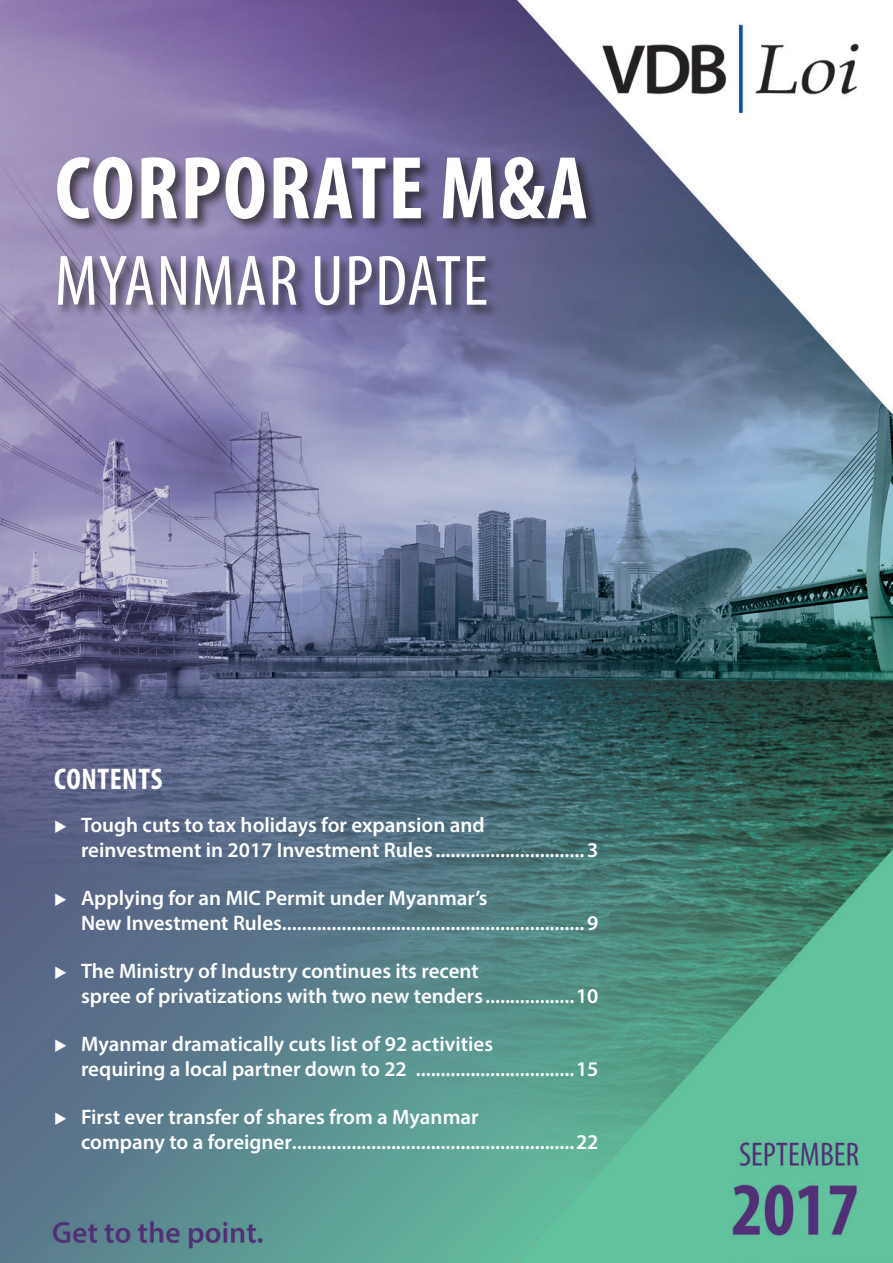
<style>
.page{position:relative;width:893px;height:1263px;background:#fff}
.page>*{position:absolute;margin:0;border:0;box-sizing:border-box;transform-origin:0 0}
.t1{font:700 condensed 90px "Myriad Pro";letter-spacing:.02em;color:#fff}
.t2{font:condensed 72px "Myriad Pro";letter-spacing:.02em;color:#fff}
.TOC_style{font:700 condensed 30px "Myriad Pro";letter-spacing:.02em;color:#fff}
.t3{font:600 21px/25.2px "Myriad Pro";color:#fff}
</style>
<div class="page">
<img style="left:0;top:0;width:893px;height:1263px">
<div style="left:55px;top:155px;width:545px;height:164px;background:#231f20;opacity:.75"></div>
<svg style="left:55px;top:820px;width:11px;height:13px"></svg>
<svg style="left:55px;top:893px;width:11px;height:13px"></svg>
<svg style="left:55px;top:966px;width:11px;height:13px"></svg>
<svg style="left:55px;top:1039px;width:11px;height:13px"></svg>
<svg style="left:55px;top:1112px;width:11px;height:13px"></svg>
<p class="t1" style="left:55px;top:132px;width:534px">CORPORATE M&amp;A</p>
<p class="t2" style="left:55px;top:237px;width:435px">MYANMAR UPDATE</p>
<p class="TOC_style" style="left:54px;top:760px;width:110px">CONTENTS</p>
<p class="t3" style="left:81px;top:812px;width:519px">Tough cuts to tax holidays for expansion and reinvestment in 2017 Investment Rules .............................. 3</p>
<p class="t3" style="left:81px;top:885px;width:519px">Applying for an MIC Permit under Myanmar’s<br>New Investment Rules............................................................. 9</p>
<p class="t3" style="left:81px;top:958px;width:519px">The Ministry of Industry continues its recent<br>spree of privatizations with two new tenders..................10</p>
<p class="t3" style="left:81px;top:1031px;width:519px">Myanmar dramatically cuts list of 92 activities<br>requiring a local partner down to 22 ................................15</p>
<p class="t3" style="left:81px;top:1104px;width:519px">First ever transfer of shares from a Myanmar<br>company to a foreigner.........................................................22</p>
</div>
